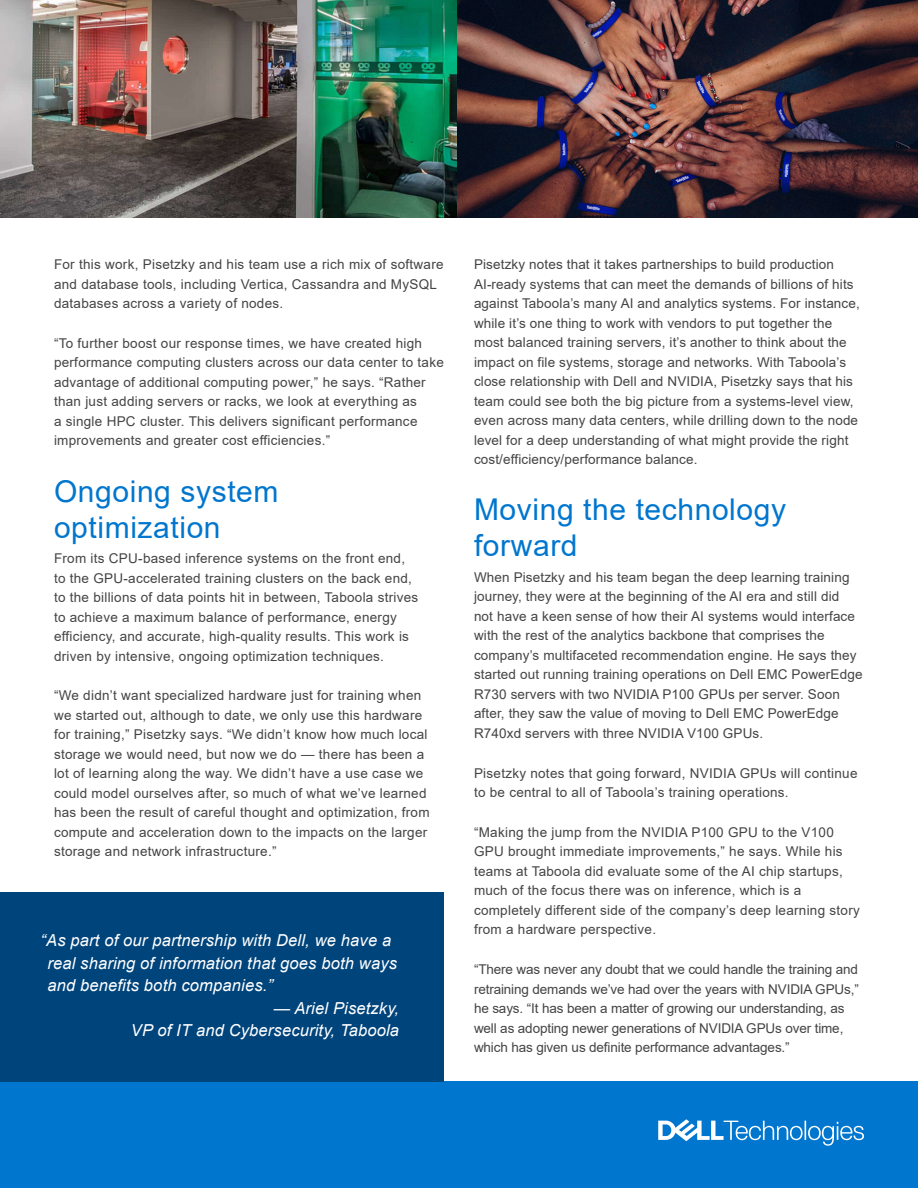
<style>
.page{position:relative;width:918px;height:1188px;background:#fff}
.page>*{position:absolute;margin:0;border:0;box-sizing:border-box;transform-origin:0 0}
.t1{font:30px/36px "Arial";letter-spacing:.02em;color:#0076ce}
.body{font:italic 16.5px/22.5px "Arial";letter-spacing:.01em;color:#fff}
.body-2{font:13.5px/19.5px "Arial";letter-spacing:.02em;color:#444}
.body-3{font:13.5px/19.5px "Arial";letter-spacing:-.01em;color:#444}
</style>
<div class="page">
<div style="left:0;top:1082px;width:918px;height:106px;background:#0076ce"></div>
<svg style="left:658px;top:1119px;width:206px;height:27px"></svg>
<img style="left:0;top:0;width:918px;height:217px">
<div style="left:0;top:892px;width:444px;height:190px;background:#00447c"></div>
<p class="body-2" style="left:54px;top:254px;width:391px">For this work, Pisetzky and his team use a rich mix of software and database tools, including Vertica, Cassandra and MySQL databases across a variety of nodes.</p>
<p class="body-2" style="left:54px;top:333px;width:391px">“To further boost our response times, we have created high performance computing clusters across our data center to take advantage of additional computing power,” he says. “Rather than just adding servers or racks, we look at everything as<br>a single HPC cluster. This delivers significant performance improvements and greater cost efficiencies.”</p>
<h1 class="t1" style="left:54px;top:473px;width:226px">Ongoing system optimization</h1>
<p class="body-2" style="left:54px;top:548px;width:366px">From its CPU-based inference systems on the front end, to the GPU-accelerated training clusters on the back end, to the billions of data points hit in between, Taboola strives to achieve a maximum balance of performance, energy efficiency, and accurate, high-quality results. This work is driven by intensive, ongoing optimization techniques.</p>
<p class="body-2" style="left:54px;top:686px;width:377px">“We didn’t want specialized hardware just for training when we started out, although to date, we only use this hardware for training,” Pisetzky says. “We didn’t know how much local storage we would need, but now we do — there has been a lot of learning along the way. We didn’t have a use case we could model ourselves after, so much of what we’ve learned has been the result of careful thought and optimization, from compute and acceleration down to the impacts on the larger storage and network infrastructure.”</p>
<p class="body" style="left:47px;top:929px;width:351px;text-indent:-7px">“As part of our partnership with Dell, we have a real sharing of information that goes both ways and benefits both companies.”</p>
<p class="body" style="left:131px;top:997px;width:270px;text-align:right">— Ariel Pisetzky,<br>VP of IT and Cybersecurity, Taboola</p>
<p class="body-2" style="left:474px;top:254px;width:387px">Pisetzky notes that it takes partnerships to build production AI-ready systems that can meet the demands of billions of hits against Taboola’s many AI and analytics systems. For instance, while it’s one thing to work with vendors to put together the most balanced training servers, it’s another to think about the impact on file systems, storage and networks. With Taboola’s close relationship with Dell and NVIDIA, Pisetzky says that his team could see both the big picture from a systems-level view, even across many data centers, while drilling down to the node level for a deep understanding of what might provide the right cost/efficiency/performance balance.</p>
<h1 class="t1" style="left:474px;top:492px;width:314px">Moving the technology forward</h1>
<p class="body-2" style="left:474px;top:567px;width:390px">When Pisetzky and his team began the deep learning training journey, they were at the beginning of the AI era and still did<br>not have a keen sense of how their AI systems would interface with the rest of the analytics backbone that comprises the company’s multifaceted recommendation engine. He says they started out running training operations on Dell EMC PowerEdge R730 servers with two NVIDIA P100 GPUs per server. Soon after, they saw the value of moving to Dell EMC PowerEdge R740xd servers with three NVIDIA V100 GPUs.</p>
<p class="body-2" style="left:474px;top:763px;width:385px">Pisetzky notes that going forward, NVIDIA GPUs will continue to be central to all of Taboola’s training operations.</p>
<p class="body-2" style="left:474px;top:822px;width:387px">“Making the jump from the NVIDIA P100 GPU to the V100<br>GPU brought immediate improvements,” he says. While his teams at Taboola did evaluate some of the AI chip startups, much of the focus there was on inference, which is a completely different side of the company’s deep learning story from a hardware perspective.</p>
<p class="body-3" style="left:474px;top:959px;width:386px">“There was never any doubt that we could handle the training and retraining demands we’ve had over the years with NVIDIA GPUs,” he says. “It has been a matter of growing our understanding, as well as adopting newer generations of NVIDIA GPUs over time, which has given us definite performance advantages.”</p>
</div>
